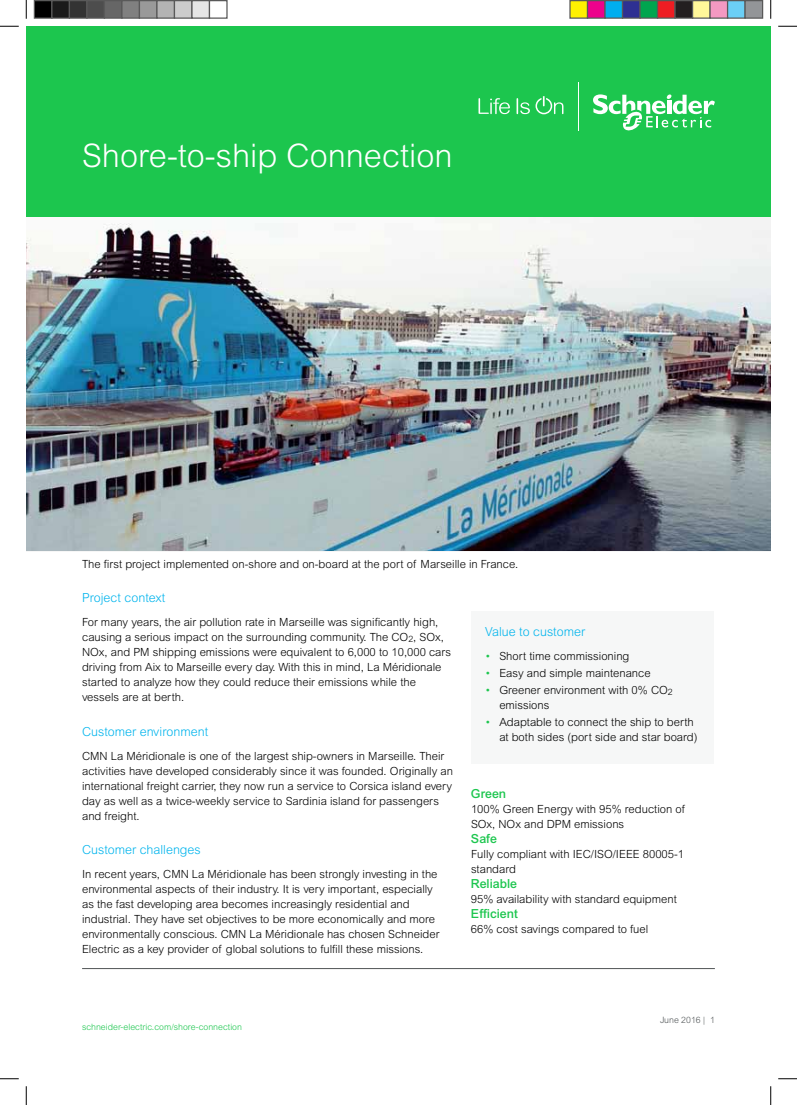
<style>
.page{position:relative;width:797px;height:1105px;background:#fff}
.page>*{position:absolute;margin:0;border:0;box-sizing:border-box;transform-origin:0 0}
.t1{font:300 32.5px "Arial MT Std";color:#fff}
.t2{font:300 12.5px "Arial MT Std";color:#00b4ed}
.t3{font:500 12.5px "Arial MT Std";color:#1cc64e}
.t4{font:300 11.25px/15px "Arial MT Std";color:#000}
.t5{font:300 8.75px "Arial MT Std";color:#1cc64e}
.t6{font:300 8.75px "Arial MT Std";color:#515557}
.s1{color:#1cc64e}
</style>
<div class="page">
<div style="left:26px;top:26px;width:744px;height:192px;background:#1cc64e"></div>
<svg style="left:478px;top:98px;width:32px;height:16px"></svg>
<svg style="left:516px;top:96px;width:47px;height:18px"></svg>
<svg style="left:593px;top:94px;width:122px;height:38px"></svg>
<hr style="left:578px;top:82px;width:1px;height:49px;background:#fff">
<hr style="left:82px;top:968px;width:633px;height:1px;background:#515557">
<div style="left:471px;top:611px;width:242px;height:152px;background:#f6f7f7"></div>
<img style="left:26px;top:218px;width:744px;height:333px">
<svg style="left:0;top:25px;width:19px;height:2px"></svg>
<svg style="left:778px;top:25px;width:19px;height:2px"></svg>
<svg style="left:0;top:1078px;width:19px;height:1px"></svg>
<svg style="left:778px;top:1078px;width:19px;height:1px"></svg>
<svg style="left:25px;top:0;width:2px;height:19px"></svg>
<svg style="left:25px;top:1086px;width:2px;height:19px"></svg>
<svg style="left:770px;top:0;width:1px;height:19px"></svg>
<svg style="left:770px;top:1086px;width:1px;height:19px"></svg>
<div style="left:34px;top:1px;width:18px;height:17px;background:#000"></div>
<div style="left:34px;top:0;width:18px;height:19px;border:1px solid #595959"></div>
<div style="left:52px;top:1px;width:17px;height:17px;background:#1a1a1a"></div>
<div style="left:51px;top:0;width:19px;height:19px;border:1px solid #595959"></div>
<div style="left:69px;top:1px;width:18px;height:17px;background:#333"></div>
<div style="left:69px;top:0;width:19px;height:19px;border:1px solid #595959"></div>
<div style="left:87px;top:1px;width:17px;height:17px;background:#4d4d4d"></div>
<div style="left:86px;top:0;width:19px;height:19px;border:1px solid #595959"></div>
<div style="left:104px;top:1px;width:18px;height:17px;background:#666"></div>
<div style="left:104px;top:0;width:18px;height:19px;border:1px solid #595959"></div>
<div style="left:122px;top:1px;width:17px;height:17px;background:#808080"></div>
<div style="left:121px;top:0;width:19px;height:19px;border:1px solid #595959"></div>
<div style="left:139px;top:1px;width:18px;height:17px;background:#999"></div>
<div style="left:139px;top:0;width:19px;height:19px;border:1px solid #595959"></div>
<div style="left:157px;top:1px;width:17px;height:17px;background:#b3b3b3"></div>
<div style="left:156px;top:0;width:19px;height:19px;border:1px solid #595959"></div>
<div style="left:174px;top:1px;width:18px;height:17px;background:#ccc"></div>
<div style="left:174px;top:0;width:18px;height:19px;border:1px solid #595959"></div>
<div style="left:192px;top:1px;width:17px;height:17px;background:#e6e6e6"></div>
<div style="left:191px;top:0;width:19px;height:19px;border:1px solid #595959"></div>
<div style="left:209px;top:0;width:19px;height:19px;border:1px solid #595959"></div>
<div style="left:570px;top:1px;width:17px;height:17px;background:#fff101"></div>
<div style="left:569px;top:0;width:19px;height:19px;border:1px solid #595959"></div>
<div style="left:587px;top:1px;width:18px;height:17px;background:#ed028c"></div>
<div style="left:587px;top:0;width:18px;height:19px;border:1px solid #595959"></div>
<div style="left:605px;top:1px;width:17px;height:17px;background:#00aeef"></div>
<div style="left:604px;top:0;width:19px;height:19px;border:1px solid #595959"></div>
<div style="left:622px;top:1px;width:18px;height:17px;background:#2e3092"></div>
<div style="left:622px;top:0;width:18px;height:19px;border:1px solid #595959"></div>
<div style="left:640px;top:1px;width:17px;height:17px;background:#00a54f"></div>
<div style="left:639px;top:0;width:19px;height:19px;border:1px solid #595959"></div>
<div style="left:657px;top:1px;width:18px;height:17px;background:#ee1d23"></div>
<div style="left:657px;top:0;width:18px;height:19px;border:1px solid #595959"></div>
<div style="left:675px;top:1px;width:17px;height:17px;background:#231f20"></div>
<div style="left:674px;top:0;width:19px;height:19px;border:1px solid #595959"></div>
<div style="left:692px;top:1px;width:18px;height:17px;background:#fff79a"></div>
<div style="left:692px;top:0;width:18px;height:19px;border:1px solid #595959"></div>
<div style="left:710px;top:1px;width:17px;height:17px;background:#f499c2"></div>
<div style="left:709px;top:0;width:19px;height:19px;border:1px solid #595959"></div>
<div style="left:727px;top:1px;width:18px;height:17px;background:#6bcff6"></div>
<div style="left:727px;top:0;width:18px;height:19px;border:1px solid #595959"></div>
<div style="left:745px;top:1px;width:17px;height:17px;background:#939598"></div>
<div style="left:744px;top:0;width:19px;height:19px;border:1px solid #595959"></div>
<h1 class="t1" style="left:82px;top:137px;width:372px">Shore-to-ship Connection</h1>
<p class="t4" style="left:82px;top:557px;width:437px">The first project implemented on-shore and on-board at the port of Marseille in France.</p>
<p class="t2" style="left:82px;top:591px;width:85px">Project context</p>
<p class="t4" style="left:82px;top:615px;width:370px">For many years, the air pollution rate in Marseille was significantly high, causing a serious impact on the surrounding community. The CO<sub>2</sub>, SOx, NOx, and PM shipping emissions were equivalent to 6,000 to 10,000 cars driving from Aix to Marseille every day. With this in mind, La Méridionale started to analyze how they could reduce their emissions while the vessels are at berth.</p>
<p class="t2" style="left:82px;top:724px;width:128px">Customer environment</p>
<p class="t4" style="left:82px;top:748px;width:372px">CMN La Méridionale is one of the largest ship-owners in Marseille. Their activities have developed considerably since it was founded. Originally an international freight carrier, they now run a service to Corsica island every day as well as a twice-weekly service to Sardinia island for passengers and freight.</p>
<p class="t2" style="left:82px;top:842px;width:120px">Customer challenges</p>
<p class="t4" style="left:82px;top:866px;width:359px">In recent years, CMN La Méridionale has been strongly investing in the environmental aspects of their industry. It is very important, especially as the fast developing area becomes increasingly residential and industrial. They have set objectives to be more economically and more environmentally conscious. CMN La Méridionale has chosen Schneider Electric as a key provider of global solutions to fulfill these missions.</p>
<p class="t2" style="left:485px;top:624px;width:102px">Value to customer</p>
<p class="t4" style="left:485px;top:648px;width:146px"><span class="s1">•</span> Short time commissioning</p>
<p class="t4" style="left:485px;top:665px;width:167px"><span class="s1">•</span> Easy and simple maintenance</p>
<p class="t4" style="left:499px;top:682px;width:175px;text-indent:-14px"><span class="s1">•</span> Greener environment with 0% CO<sub>2 </sub>emissions</p>
<p class="t4" style="left:499px;top:715px;width:200px;text-indent:-14px"><span class="s1">•</span> Adaptable to connect the ship to berth at both sides (port side and star board)</p>
<p class="t3" style="left:471px;top:786px;width:37px">Green</p>
<p class="t4" style="left:471px;top:801px;width:215px">100% Green Energy with 95% reduction of<br>SOx, NOx and DPM emissions</p>
<p class="t3" style="left:471px;top:831px;width:27px">Safe</p>
<p class="t4" style="left:471px;top:846px;width:215px">Fully compliant with IEC/ISO/IEEE 80005-1 standard</p>
<p class="t3" style="left:471px;top:876px;width:48px">Reliable</p>
<p class="t4" style="left:471px;top:891px;width:207px">95% availability with standard equipment</p>
<p class="t3" style="left:471px;top:906px;width:48px">Efficient</p>
<p class="t4" style="left:471px;top:921px;width:179px">66% cost savings compared to fuel</p>
<p class="t5" style="left:82px;top:1022px;width:161px">schneider-electric.com/shore-connection</p>
<p class="t6" style="left:660px;top:1015px;width:56px">June 2016 | 1</p>
</div>
